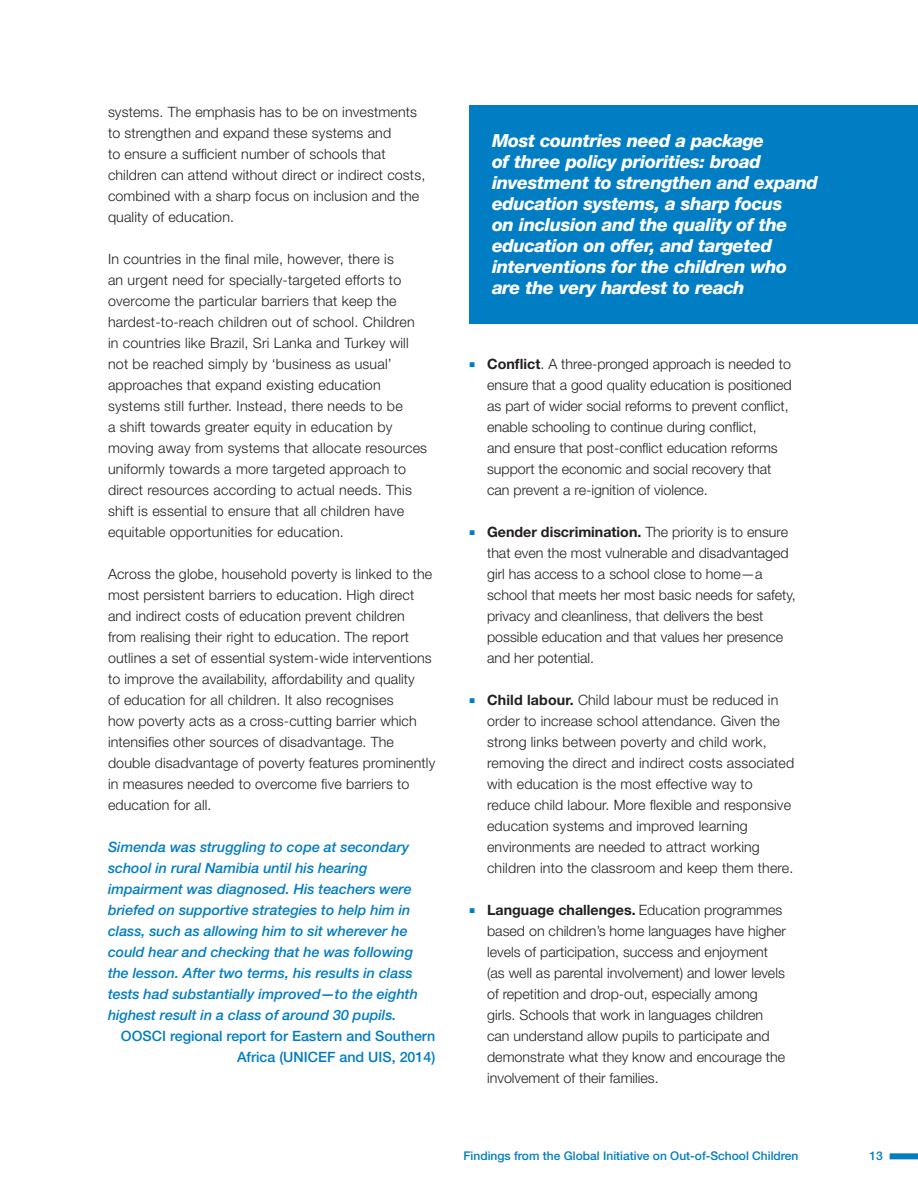
<style>
.page{position:relative;width:918px;height:1188px;background:#fff}
.page>*{position:absolute;margin:0;border:0;box-sizing:border-box;transform-origin:0 0}
.t1{font:italic 800 18px/21px "Helvetica Neue LT Std";letter-spacing:-.02em;color:#fff}
.t2{font:300 14.25px/21px "Helvetica Neue LT Std";letter-spacing:.01em;color:#231f20}
.t3{font:italic 500 14.25px/21px "Helvetica Neue LT Std";color:#007dc3}
.t4{font:500 14.25px/21px "Helvetica Neue LT Std";color:#007dc3;text-align:right}
.t5{font:500 12px "Helvetica Neue LT Std";color:#007dc3}
.s1{font-weight:700}
</style>
<div class="page">
<div style="left:890px;top:1153px;width:28px;height:6px;background:#007dc3"></div>
<div style="left:469px;top:105px;width:449px;height:219px;background:#007dc3"></div>
<p class="t2" style="left:108px;top:101px;width:319px">systems. The emphasis has to be on investments to strengthen and expand these systems and<br>to ensure a sufficient number of schools that children can attend without direct or indirect costs, combined with a sharp focus on inclusion and the quality of education.</p>
<p class="t2" style="left:108px;top:248px;width:321px">In countries in the final mile, however, there is<br>an urgent need for specially-targeted efforts to overcome the particular barriers that keep the hardest-to-reach children out of school. Children in countries like Brazil, Sri Lanka and Turkey will not be reached simply by ‘business as usual’ approaches that expand existing education systems still further. Instead, there needs to be<br>a shift towards greater equity in education by moving away from systems that allocate resources uniformly towards a more targeted approach to direct resources according to actual needs. This shift is essential to ensure that all children have equitable opportunities for education.</p>
<p class="t2" style="left:108px;top:563px;width:329px">Across the globe, household poverty is linked to the most persistent barriers to education. High direct and indirect costs of education prevent children from realising their right to education. The report outlines a set of essential system-wide interventions to improve the availability, affordability and quality<br>of education for all children. It also recognises<br>how poverty acts as a cross-cutting barrier which intensifies other sources of disadvantage. The double disadvantage of poverty features prominently in measures needed to overcome five barriers to education for all.</p>
<p class="t3" style="left:108px;top:836px;width:311px">Simenda was struggling to cope at secondary school in rural Namibia until his hearing impairment was diagnosed. His teachers were briefed on supportive strategies to help him in class, such as allowing him to sit wherever he could hear and checking that he was following the lesson. After two terms, his results in class tests had substantially improved—to the eighth highest result in a class of around 30 pupils.</p>
<p class="t4" style="left:121px;top:1025px;width:316px">OOSCI regional report for Eastern and Southern<br>Africa (UNICEF and UIS, 2014)</p>
<p class="t1" style="left:492px;top:130px;width:327px">Most countries need a package<br>of three policy priorities: broad investment to strengthen and expand education systems, a sharp focus<br>on inclusion and the quality of the education on offer, and targeted interventions for the children who are the very hardest to reach</p>
<p class="t2" style="left:487px;top:353px;width:306px;text-indent:-18px"><sup>M</sup> <span class="s1">Conflict</span>. A three-pronged approach is needed to ensure that a good quality education is positioned as part of wider social reforms to prevent conflict, enable schooling to continue during conflict,<br>and ensure that post-conflict education reforms support the economic and social recovery that can prevent a re-ignition of violence.</p>
<p class="t2" style="left:487px;top:521px;width:310px;text-indent:-18px"><sup>M</sup> <span class="s1">Gender discrimination.</span> The priority is to ensure that even the most vulnerable and disadvantaged girl has access to a school close to home—a school that meets her most basic needs for safety, privacy and cleanliness, that delivers the best possible education and that values her presence and her potential.</p>
<p class="t2" style="left:487px;top:689px;width:309px;text-indent:-18px"><sup>M</sup> <span class="s1">Child labour.</span> Child labour must be reduced in order to increase school attendance. Given the strong links between poverty and child work, removing the direct and indirect costs associated with education is the most effective way to reduce child labour. More flexible and responsive education systems and improved learning environments are needed to attract working children into the classroom and keep them there.</p>
<p class="t2" style="left:487px;top:899px;width:300px;text-indent:-18px"><sup>M</sup> <span class="s1">Language challenges.</span> Education programmes based on children’s home languages have higher levels of participation, success and enjoyment (as well as parental involvement) and lower levels of repetition and drop-out, especially among girls. Schools that work in languages children can understand allow pupils to participate and demonstrate what they know and encourage the involvement of their families.</p>
<p class="t5" style="left:464px;top:1149px;width:337px">Findings from the Global Initiative on Out-of-School Children</p>
<p class="t5" style="left:869px;top:1149px;width:15px">13</p>
</div>
